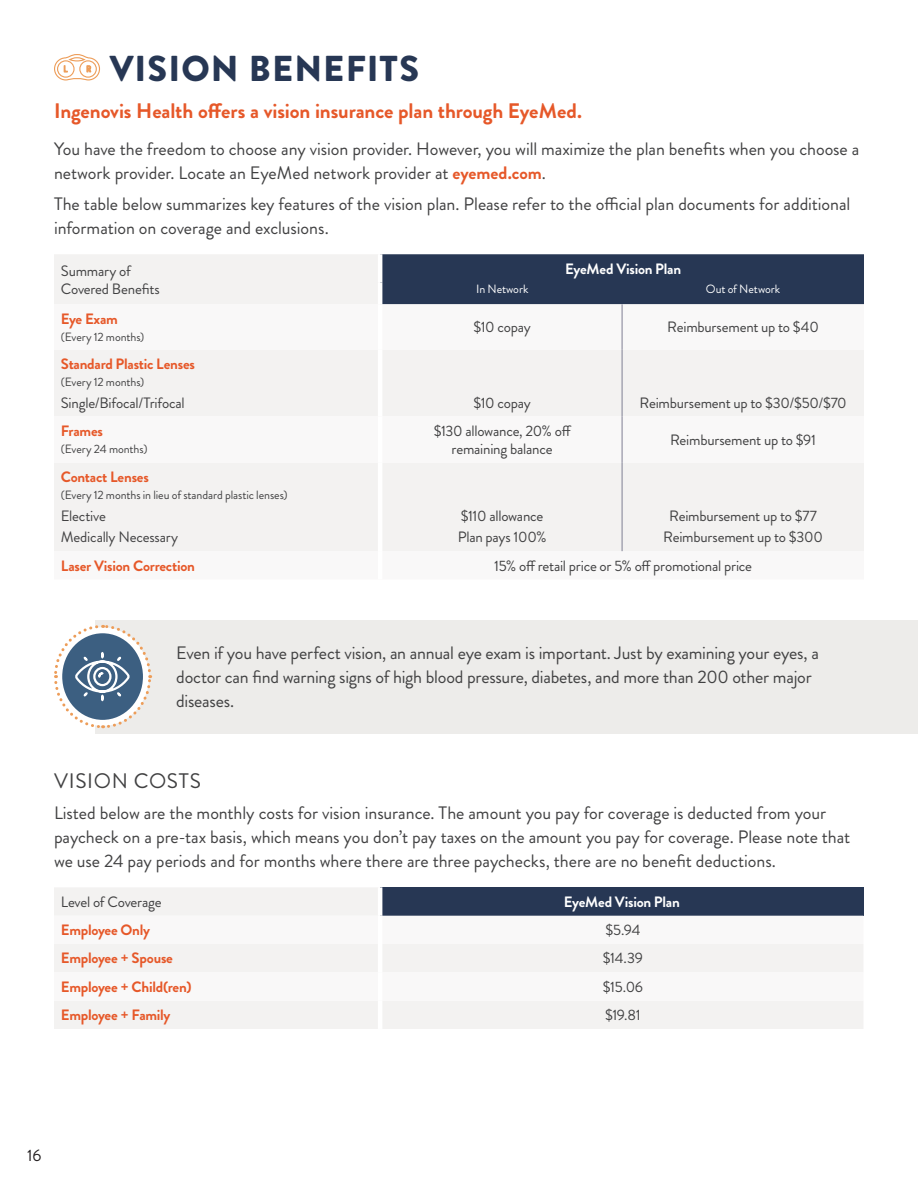
<style>
.page{position:relative;width:918px;height:1188px;background:#fff}
.page>*{position:absolute;margin:0;border:0;box-sizing:border-box;transform-origin:0 0}
.t1{font:900 36px "Brandon Grotesque";letter-spacing:.03em;color:#273754}
.Intro_Sentence{font:700 21px "Brandon Grotesque";letter-spacing:-.005em;color:#e65829}
.Subhead{font:21px "Brandon Grotesque";letter-spacing:.03em;color:#414142}
.Body_Copy{font:18px/24px "Brandon Grotesque";letter-spacing:-.005em;color:#414142}
.t2{font:16.5px "Brandon Grotesque";color:#231f20}
.Table_Data{font:15px/18px "Brandon Grotesque";letter-spacing:-.015em;color:#414142;text-align:center}
.Table_Left-Hand_Column{font:700 15px "Brandon Grotesque";letter-spacing:-.015em;color:#e65829}
.Table_Left-Hand_Column_List{font:15px "Brandon Grotesque";letter-spacing:-.015em;color:#414142}
.Table_Left-Hand_Header{font:15px/18px "Brandon Grotesque";letter-spacing:-.015em;color:#414142}
.Table_Data_Header{font:700 15px "Brandon Grotesque";letter-spacing:-.015em;color:#fff}
.Table_Note{font:12px "Brandon Grotesque";letter-spacing:-.01em;color:#414142}
.Table_Data_Subhead{font:12px "Brandon Grotesque";letter-spacing:-.005em;color:#fff}
.s1{font-weight:700;color:#e65829}
</style>
<div class="page">
<svg style="left:54px;top:54px;width:46px;height:27px"></svg>
<div style="left:54px;top:254px;width:324px;height:50px;background:#f3f2f1"></div>
<div style="left:382px;top:254px;width:482px;height:50px;background:#273754"></div>
<div style="left:54px;top:304px;width:810px;height:248px;background:#f3f2f1"></div>
<hr style="left:378px;top:304px;width:4px;height:46px;background:#fff">
<hr style="left:378px;top:416px;width:4px;height:47px;background:#fff">
<hr style="left:378px;top:350px;width:4px;height:66px;background:#fff">
<hr style="left:378px;top:463px;width:4px;height:88px;background:#fff">
<hr style="left:378px;top:551px;width:4px;height:28px;background:#fff">
<hr style="left:622px;top:304px;width:1px;height:46px;background:#7f7f93">
<hr style="left:622px;top:350px;width:1px;height:66px;background:#7f7f93">
<hr style="left:622px;top:416px;width:1px;height:47px;background:#7f7f93">
<hr style="left:622px;top:463px;width:1px;height:88px;background:#7f7f93">
<div style="left:95px;top:620px;width:823px;height:113px;background:#edecea"></div>
<svg style="left:54px;top:625px;width:99px;height:104px"></svg>
<div style="left:54px;top:888px;width:809px;height:141px;background:#f3f2f1"></div>
<div style="left:380px;top:887px;width:483px;height:29px;background:#273754"></div>
<svg style="left:54px;top:916px;width:809px;height:85px"></svg>
<hr style="left:378px;top:887px;width:4px;height:29px;background:#fff">
<hr style="left:378px;top:916px;width:4px;height:28px;background:#fff">
<hr style="left:378px;top:944px;width:4px;height:28px;background:#fff">
<hr style="left:378px;top:972px;width:4px;height:29px;background:#fff">
<hr style="left:378px;top:1001px;width:4px;height:28px;background:#fff">
<p class="t1" style="left:110px;top:43px;width:311px">VISION BENEFITS</p>
<p class="Intro_Sentence" style="left:54px;top:96px;width:530px">Ingenovis Health offers a vision insurance plan through EyeMed.</p>
<p class="Body_Copy" style="left:54px;top:137px;width:807px">You have the freedom to choose any vision provider. However, you will maximize the plan benefits when you choose a network provider. Locate an EyeMed network provider at <span class="s1">eyemed.com</span>.</p>
<p class="Body_Copy" style="left:54px;top:192px;width:798px">The table below summarizes key features of the vision plan. Please refer to the official plan documents for additional information on coverage and exclusions.</p>
<p class="Table_Left-Hand_Header" style="left:61px;top:262px;width:101px">Summary of<br>Covered Benefits</p>
<p class="Table_Data_Header" style="left:565px;top:258px;width:118px">EyeMed Vision Plan</p>
<p class="Table_Data_Subhead" style="left:476px;top:281px;width:54px">In Network</p>
<p class="Table_Data_Subhead" style="left:706px;top:281px;width:76px">Out of Network</p>
<p class="Table_Left-Hand_Column" style="left:61px;top:308px;width:59px">Eye Exam</p>
<p class="Table_Note" style="left:61px;top:328px;width:85px">(Every 12 months)</p>
<p class="Table_Data" style="left:473px;top:318px;width:59px">$10 copay</p>
<p class="Table_Data" style="left:667px;top:318px;width:153px">Reimbursement up to $40</p>
<p class="Table_Left-Hand_Column" style="left:61px;top:353px;width:136px">Standard Plastic Lenses</p>
<p class="Table_Note" style="left:61px;top:374px;width:85px">(Every 12 months)</p>
<p class="Table_Left-Hand_Column_List" style="left:61px;top:392px;width:126px">Single/Bifocal/Trifocal</p>
<p class="Table_Data" style="left:473px;top:394px;width:59px">$10 copay</p>
<p class="Table_Data" style="left:640px;top:394px;width:209px">Reimbursement up to $30/$50/$70</p>
<p class="Table_Left-Hand_Column" style="left:61px;top:421px;width:44px">Frames</p>
<p class="Table_Note" style="left:61px;top:441px;width:88px">(Every 24 months)</p>
<p class="Table_Data" style="left:434px;top:422px;width:139px">$130 allowance, 20% off remaining balance</p>
<p class="Table_Data" style="left:670px;top:431px;width:147px">Reimbursement up to $91</p>
<p class="Table_Left-Hand_Column" style="left:61px;top:467px;width:90px">Contact Lenses</p>
<p class="Table_Note" style="left:61px;top:487px;width:229px">(Every 12 months in lieu of standard plastic lenses)</p>
<p class="Table_Left-Hand_Column_List" style="left:61px;top:505px;width:47px">Elective</p>
<p class="Table_Left-Hand_Column_List" style="left:61px;top:527px;width:119px">Medically Necessary</p>
<p class="Table_Data" style="left:461px;top:507px;width:84px">$110 allowance</p>
<p class="Table_Data" style="left:458px;top:528px;width:90px">Plan pays 100%</p>
<p class="Table_Data" style="left:669px;top:507px;width:149px">Reimbursement up to $77</p>
<p class="Table_Data" style="left:663px;top:528px;width:161px">Reimbursement up to $300</p>
<p class="Table_Left-Hand_Column" style="left:61px;top:555px;width:136px">Laser Vision Correction</p>
<p class="Table_Data" style="left:494px;top:557px;width:259px">15% off retail price or 5% off promotional price</p>
<p class="Body_Copy" style="left:176px;top:641px;width:644px">Even if you have perfect vision, an annual eye exam is important. Just by examining your eyes, a doctor can find warning signs of high blood pressure, diabetes, and more than 200 other major diseases.</p>
<p class="Subhead" style="left:54px;top:767px;width:148px">VISION COSTS</p>
<p class="Body_Copy" style="left:54px;top:801px;width:798px">Listed below are the monthly costs for vision insurance. The amount you pay for coverage is deducted from your paycheck on a pre-tax basis, which means you don’t pay taxes on the amount you pay for coverage. Please note that we use 24 pay periods and for months where there are three paychecks, there are no benefit deductions.</p>
<p class="Table_Left-Hand_Header" style="left:61px;top:893px;width:102px">Level of Coverage</p>
<p class="Table_Data_Header" style="left:564px;top:891px;width:118px">EyeMed Vision Plan</p>
<p class="Table_Left-Hand_Column" style="left:61px;top:919px;width:91px">Employee Only</p>
<p class="Table_Data" style="left:605px;top:921px;width:37px">$5.94</p>
<p class="Table_Left-Hand_Column" style="left:61px;top:948px;width:114px">Employee + Spouse</p>
<p class="Table_Data" style="left:603px;top:949px;width:41px">$14.39</p>
<p class="Table_Left-Hand_Column" style="left:61px;top:976px;width:133px">Employee + Child(ren)</p>
<p class="Table_Data" style="left:603px;top:978px;width:42px">$15.06</p>
<p class="Table_Left-Hand_Column" style="left:61px;top:1004px;width:111px">Employee + Family</p>
<p class="Table_Data" style="left:605px;top:1006px;width:37px">$19.81</p>
<p class="t2" style="left:27px;top:1144px;width:16px">16</p>
</div>
